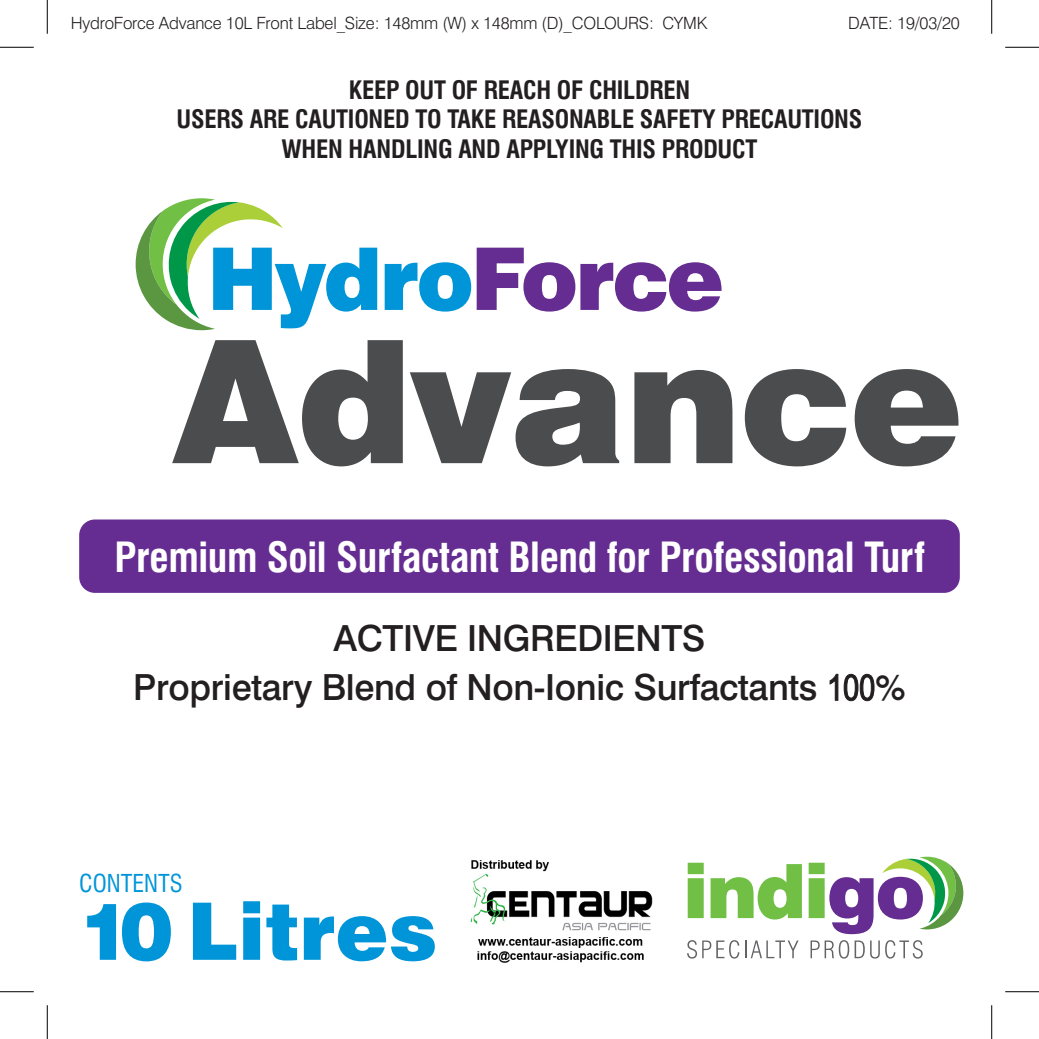
<style>
.page{position:relative;width:1039px;height:1039px;background:#fff}
.page>*{position:absolute;margin:0;border:0;box-sizing:border-box;transform-origin:0 0}
.t1{font:900 171px "Swiss 721 BT";letter-spacing:-.01em;color:#4b4c4d}
.t2{font:900 79.42px "Swiss 721 BT";color:#0095d9}
.t3{font:700 condensed 40.5px "Swiss 721 BT";letter-spacing:-.01em;color:#fff}
.t4{font:500 36px/49.1px "Swiss 721 BT";letter-spacing:-.01em;color:#231f20;text-align:center}
.t5{font:700 condensed 24.75px/29.2px "Swiss 721 BT";letter-spacing:-.01em;color:#231f20;text-align:center}
.t6{font:condensed 24.07px "Swiss 721 BT";color:#0095d9}
.t7{font:300 16.88px "Swiss 721 BT";letter-spacing:-.01em;color:#231f20}
.s1{font-family:"Arial Narrow";font-weight:400}
</style>
<div class="page">
<svg style="left:384px;top:248px;width:337px;height:63px"></svg>
<svg style="left:136px;top:198px;width:241px;height:132px"></svg>
<div style="left:79px;top:519px;width:880px;height:74px;background:#652d91;border-radius:16px"></div>
<svg style="left:687px;top:862px;width:16px;height:56px"></svg>
<svg style="left:710px;top:864px;width:91px;height:55px"></svg>
<svg style="left:687px;top:940px;width:111px;height:18px"></svg>
<svg style="left:810px;top:940px;width:54px;height:18px"></svg>
<svg style="left:870px;top:940px;width:9px;height:18px"></svg>
<svg style="left:885px;top:940px;width:37px;height:18px"></svg>
<svg style="left:808px;top:856px;width:155px;height:78px"></svg>
<hr style="left:0;top:47px;width:34px;height:1px;background:#000">
<hr style="left:1005px;top:47px;width:33px;height:1px;background:#000">
<hr style="left:0;top:991px;width:34px;height:1px;background:#000">
<hr style="left:1005px;top:991px;width:33px;height:1px;background:#000">
<hr style="left:47px;top:0;width:1px;height:34px;background:#000">
<hr style="left:47px;top:1005px;width:1px;height:33px;background:#000">
<hr style="left:991px;top:0;width:1px;height:34px;background:#000">
<hr style="left:991px;top:1005px;width:1px;height:33px;background:#000">
<img style="left:470px;top:860px;width:183px;height:103px">
<p class="t7" style="left:71px;top:13px;width:638px">HydroForce Advance 10L Front Label_Size: 148mm (W) x 148mm (D)_COLOURS: CYMK</p>
<p class="t7" style="left:848px;top:13px;width:113px">DATE: 19/03/20</p>
<p class="t5" style="left:177px;top:75px;width:687px">KEEP OUT OF REACH OF CHILDREN<br>USERS ARE CAUTIONED TO TAKE REASONABLE SAFETY PRECAUTIONS<br>WHEN HANDLING AND APPLYING THIS PRODUCT</p>
<h1 class="t1" style="left:173px;top:298px;width:792px">Advance</h1>
<h3 class="t3" style="left:115px;top:533px;width:812px">Premium Soil Surfactant Blend for Professional Turf</h3>
<h3 class="t4" style="left:133px;top:613px;width:774px">ACTIVE INGREDIENTS<br>Proprietary Blend of Non-Ionic Surfactants <span class="s1">100</span>%</h3>
<p class="t6" style="left:79px;top:869px;width:105px">CONTENTS</p>
<h2 class="t2" style="left:79px;top:883px;width:359px">10 Litres</h2>
</div>
